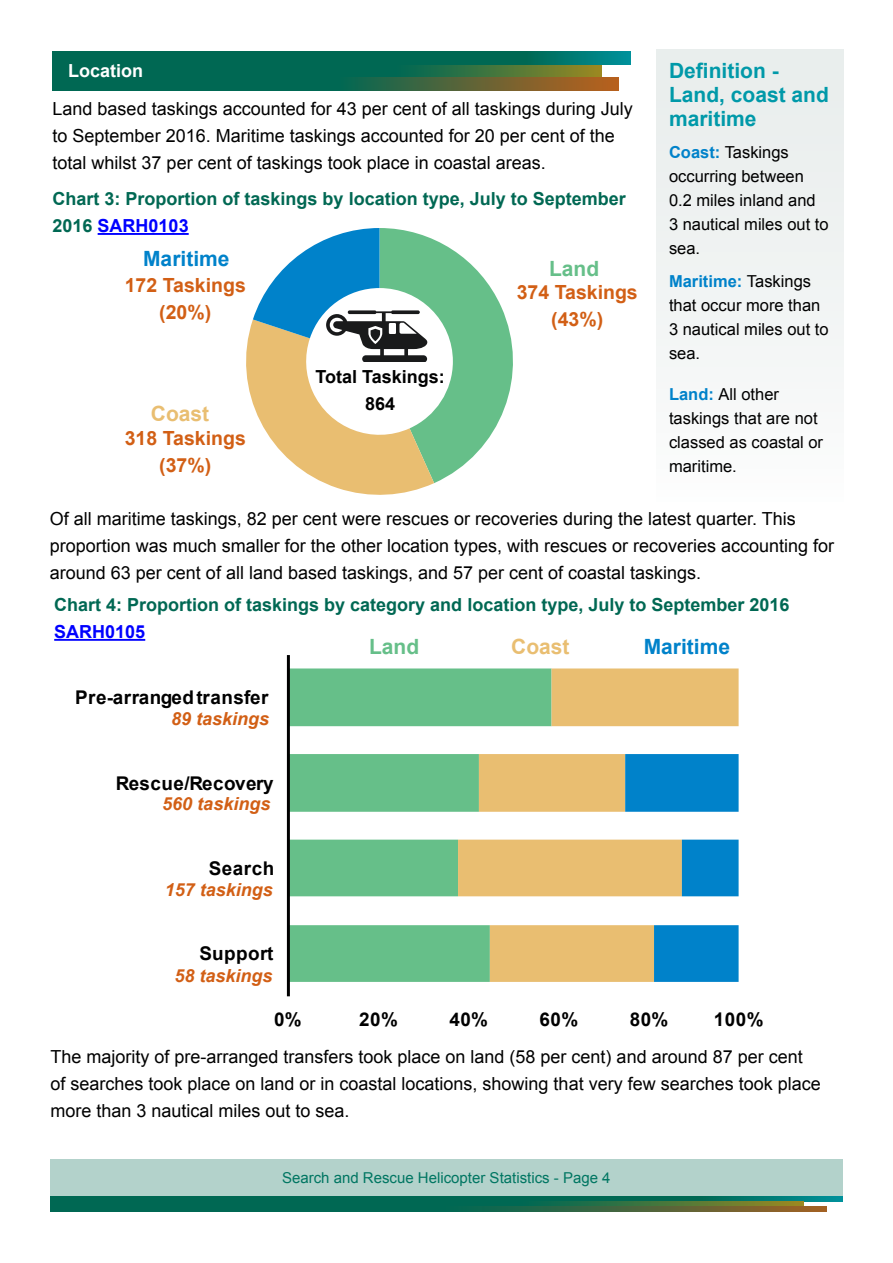
<style>
.page{position:relative;width:893px;height:1263px;background:#fff}
.page>*{position:absolute;margin:0;border:0;box-sizing:border-box;transform-origin:0 0}
.t1{font:700 21px/24px "Arial";color:#0099a9}
.t2{font:700 21px "Arial";color:#0082ca}
.t3{font:700 21px "Arial";color:#e9be71}
.t4{font:700 21px "Arial";color:#66bf89}
.t5{font:700 19.5px/27px "Arial";color:#d25f15;text-align:center}
.t6{font:700 18.9px "Arial";letter-spacing:.025em;color:#000}
.t7{font:18px/27px "Arial";color:#000}
.t8{font:700 18px/27px "Arial";color:#006853}
.t9{font:italic 700 18px "Arial";color:#d25f15}
.t10{font:700 18px/27px "Arial";color:#000;text-align:center}
.t11{font:700 18px "Arial";color:#fff}
.t12{font:16.5px/24px "Arial";color:#000}
.t13{font:15px "Arial";color:#007662}
.s1{font-weight:700;color:#0082ca}
.s2{color:#00f}
</style>
<div class="page">
<div style="left:50px;top:1160px;width:792px;height:36px;background:#b3d2cb"></div>
<svg style="left:50px;top:1196px;width:792px;height:5px;background:#006b59"></svg>
<svg style="left:50px;top:1201px;width:753px;height:5px;background:#1b6d4a"></svg>
<svg style="left:50px;top:1206px;width:777px;height:6px;background:#256647"></svg>
<div style="left:656px;top:50px;width:187px;height:452px;background:#f0f3f3"></div>
<hr style="left:98px;top:233px;width:91px;height:2px;background:#00f">
<svg style="left:52px;top:64px;width:549px;height:14px;background:#1a6c4a"></svg>
<svg style="left:52px;top:52px;width:578px;height:12px;background:#006b59"></svg>
<svg style="left:52px;top:78px;width:567px;height:12px;background:#306544"></svg>
<hr style="left:54px;top:639px;width:91px;height:2px;background:#00f">
<svg style="left:246px;top:228px;width:267px;height:267px"></svg>
<svg style="left:290px;top:668px;width:168px;height:314px;fill:#66bf89"></svg>
<svg style="left:458px;top:668px;width:281px;height:314px;fill:#e9be71"></svg>
<svg style="left:625px;top:754px;width:114px;height:228px"></svg>
<hr style="left:287px;top:655px;width:3px;height:341px;background:#000">
<p class="t1" style="left:669px;top:59px;width:161px">Definition -<br>Land, coast and maritime</p>
<p class="t12" style="left:669px;top:141px;width:161px"><span class="s1">Coast:</span> Taskings occurring between<br>0.2 miles inland and<br>3 nautical miles out to sea.</p>
<p class="t12" style="left:669px;top:269px;width:161px"><span class="s1">Maritime:</span> Taskings that occur more than<br>3 nautical miles out to sea.</p>
<p class="t12" style="left:669px;top:382px;width:156px"><span class="s1">Land:</span> All other taskings that are not classed as coastal or maritime.</p>
<p class="t7" style="left:50px;top:505px;width:786px">Of all maritime taskings, 82 per cent were rescues or recoveries during the latest quarter. This proportion was much smaller for the other location types, with rescues or recoveries accounting for around 63 per cent of all land based taskings, and 57 per cent of coastal taskings.</p>
<p class="t11" style="left:68px;top:59px;width:77px">Location</p>
<p class="t7" style="left:53px;top:96px;width:582px">Land based taskings accounted for 43 per cent of all taskings during July to September 2016. Maritime taskings accounted for 20 per cent of the total whilst 37 per cent of taskings took place in coastal areas.</p>
<p class="t8" style="left:53px;top:186px;width:575px">Chart 3: Proportion of taskings by location type, July to September<br>2016 <span class="s2">SARH0103</span></p>
<p class="t2" style="left:143px;top:245px;width:88px">Maritime</p>
<p class="t5" style="left:125px;top:272px;width:123px">172 Taskings (20%)</p>
<p class="t4" style="left:549px;top:254px;width:52px">Land</p>
<p class="t5" style="left:517px;top:279px;width:123px">374 Taskings (43%)</p>
<p class="t10" style="left:315px;top:364px;width:131px">Total Taskings:<br>864</p>
<p class="t3" style="left:151px;top:400px;width:60px">Coast</p>
<p class="t5" style="left:125px;top:426px;width:123px">318 Taskings (37%)</p>
<p class="t8" style="left:54px;top:592px;width:737px">Chart 4: Proportion of taskings by category and location type, July to September 2016<br><span class="s2">SARH0105</span></p>
<p class="t4" style="left:369px;top:632px;width:52px">Land</p>
<p class="t3" style="left:511px;top:632px;width:60px">Coast</p>
<p class="t2" style="left:644px;top:632px;width:88px">Maritime</p>
<p class="t6" style="left:75px;top:685px;width:195px">Pre-arranged transfer</p>
<p class="t9" style="left:171px;top:706px;width:100px">89 taskings</p>
<p class="t6" style="left:116px;top:770px;width:159px">Rescue/Recovery</p>
<p class="t9" style="left:162px;top:792px;width:110px">560 taskings</p>
<p class="t6" style="left:209px;top:856px;width:67px">Search</p>
<p class="t9" style="left:165px;top:878px;width:110px">157 taskings</p>
<p class="t6" style="left:199px;top:941px;width:75px">Support</p>
<p class="t9" style="left:174px;top:963px;width:100px">58 taskings</p>
<p class="t6" style="left:274px;top:1006px;width:29px">0%</p>
<p class="t6" style="left:359px;top:1006px;width:40px">20%</p>
<p class="t6" style="left:449px;top:1006px;width:40px">40%</p>
<p class="t6" style="left:540px;top:1006px;width:40px">60%</p>
<p class="t6" style="left:630px;top:1006px;width:40px">80%</p>
<p class="t6" style="left:714px;top:1006px;width:51px">100%</p>
<p class="t7" style="left:50px;top:1043px;width:772px">The majority of pre-arranged transfers took place on land (58 per cent) and around 87 per cent of searches took place on land or in coastal locations, showing that very few searches took place more than 3 nautical miles out to sea.</p>
<p class="t13" style="left:282px;top:1168px;width:330px">Search and Rescue Helicopter Statistics - Page 4</p>
</div>
